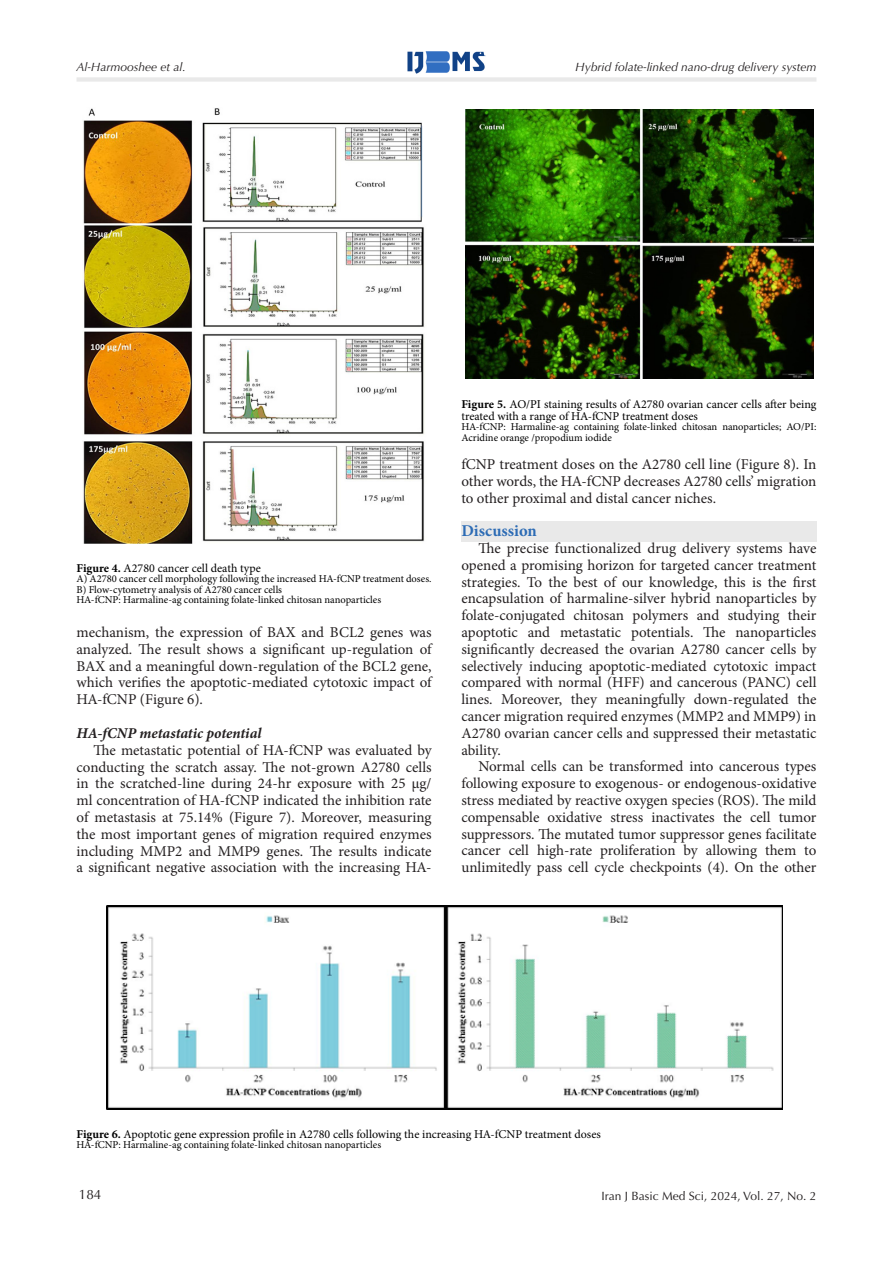
<style>
.page{position:relative;width:893px;height:1263px;background:#fff}
.page>*{position:absolute;margin:0;border:0;box-sizing:border-box;transform-origin:0 0}
.Body{font:700 16.5px "Minion Pro";color:#2d6cb5}
.t1{font:15px/16.8px "Minion Pro";color:#231f20;text-align:justify}
.t2{font:italic 700 15px "Minion Pro";color:#231f20}
.t3{font:13.5px "Optima LT Std";color:#231f20}
.t4{font:12px/11.7px "Minion Pro";color:#000}
.t5{font:italic 12px "Optima LT Std";color:#231f20}
.t6{font:12px "Optima LT Std";color:#231f20}
.t7{font:10.5px/10.4px "Minion Pro";color:#000}
.s1{font-weight:700}
</style>
<div class="page">
<div style="left:77px;top:77px;width:739px;height:5px;background:#e9e9e9"></div>
<img style="left:407px;top:51px;width:79px;height:23px">
<div style="left:461px;top:521px;width:355px;height:21px;background:#e9e9e9"></div>
<img style="left:83px;top:108px;width:342px;height:436px">
<img style="left:465px;top:110px;width:348px;height:268px">
<img style="left:107px;top:906px;width:676px;height:204px">
<p class="t5" style="left:77px;top:60px;width:111px">Al-Harmooshee et al.</p>
<p class="t5" style="left:575px;top:60px;width:243px">Hybrid folate-linked nano-drug delivery system</p>
<p class="t4" style="left:77px;top:562px;width:186px"><span class="s1">Figure 4.</span> A2780 cancer cell death type</p>
<p class="t7" style="left:77px;top:574px;width:357px">A) A2780 cancer cell morphology following the increased HA-fCNP treatment doses.<br>B) Flow-cytometry analysis of A2780 cancer cells</p>
<p class="t7" style="left:77px;top:594px;width:306px">HA-fCNP: Harmaline-ag containing folate-linked chitosan nanoparticles</p>
<p class="t1" style="left:77px;top:624px;width:357px">mechanism, the expression of BAX and BCL2 genes was analyzed. The result shows a significant up-regulation of BAX and a meaningful down-regulation of the BCL2 gene, which verifies the apoptotic-mediated cytotoxic impact of HA-fCNP (Figure 6).</p>
<p class="t2" style="left:77px;top:722px;width:186px">HA-fCNP metastatic potential</p>
<p class="t1" style="left:77px;top:741px;width:357px;text-indent:17px">The metastatic potential of HA-fCNP was evaluated by conducting the scratch assay. The not-grown A2780 cells in the scratched-line during 24-hr exposure with 25 µg/ ml concentration of HA-fCNP indicated the inhibition rate of metastasis at 75.14% (Figure 7). Moreover, measuring the most important genes of migration required enzymes including MMP2 and MMP9 genes. The results indicate a significant negative association with the increasing HA-</p>
<p class="t4" style="left:461px;top:399px;width:357px"><span class="s1">Figure 5.</span> AO/PI staining results of A2780 ovarian cancer cells after being treated with a range of HA-fCNP treatment doses</p>
<p class="t7" style="left:461px;top:422px;width:357px">HA-fCNP: Harmaline-ag containing folate-linked chitosan nanoparticles; AO/PI:<br>Acridine orange /propodium iodide</p>
<p class="t1" style="left:461px;top:456px;width:357px">fCNP treatment doses on the A2780 cell line (Figure 8). In other words, the HA-fCNP decreases A2780 cells’ migration to other proximal and distal cancer niches.</p>
<p class="Body" style="left:461px;top:519px;width:77px">Discussion</p>
<p class="t1" style="left:461px;top:540px;width:357px;text-indent:17px">The precise functionalized drug delivery systems have opened a promising horizon for targeted cancer treatment strategies. To the best of our knowledge, this is the first encapsulation of harmaline-silver hybrid nanoparticles by folate-conjugated chitosan polymers and studying their apoptotic and metastatic potentials. The nanoparticles significantly decreased the ovarian A2780 cancer cells by selectively inducing apoptotic-mediated cytotoxic impact compared with normal (HFF) and cancerous (PANC) cell lines. Moreover, they meaningfully down-regulated the cancer migration required enzymes (MMP2 and MMP9) in A2780 ovarian cancer cells and suppressed their metastatic ability.</p>
<p class="t1" style="left:461px;top:758px;width:357px;text-indent:17px">Normal cells can be transformed into cancerous types following exposure to exogenous- or endogenous-oxidative stress mediated by reactive oxygen species (ROS). The mild compensable oxidative stress inactivates the cell tumor suppressors. The mutated tumor suppressor genes facilitate cancer cell high-rate proliferation by allowing them to unlimitedly pass cell cycle checkpoints (4). On the other</p>
<p class="t4" style="left:77px;top:1128px;width:526px"><span class="s1">Figure 6.</span> Apoptotic gene expression profile in A2780 cells following the increasing HA-fCNP treatment doses</p>
<p class="t7" style="left:77px;top:1139px;width:306px">HA-fCNP: Harmaline-ag containing folate-linked chitosan nanoparticles</p>
<p class="t3" style="left:79px;top:1187px;width:24px">184</p>
<p class="t6" style="left:602px;top:1188px;width:216px">Iran J Basic Med Sci, 2024, Vol. 27, No. 2</p>
</div>
